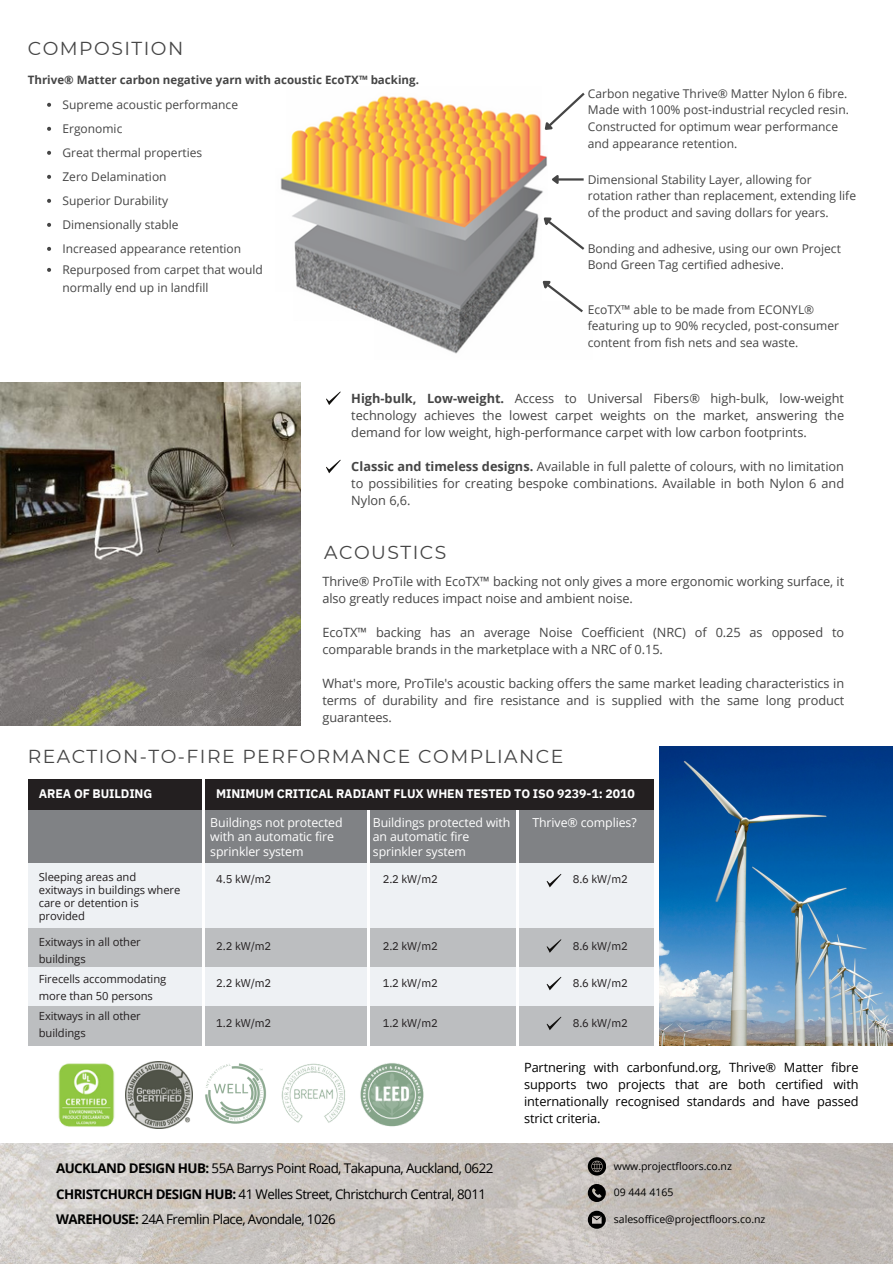
<style>
.page{position:relative;width:893px;height:1264px;background:#fff}
.page>*{position:absolute;margin:0;border:0;box-sizing:border-box;transform-origin:0 0}
.t1{font:18.75px "Montserrat";letter-spacing:.08em;color:#454545}
.t2{font:13.35px "Open Sans";letter-spacing:-.04em;color:#000}
.t3{font:12.75px/17px "Open Sans";letter-spacing:-.005em;color:#454545;text-align:justify}
.t4{font:12.75px/17px "Open Sans";letter-spacing:-.01em;color:#000;text-align:justify}
.t5{font:12.3px/14.4px "Open Sans";letter-spacing:-.01em;color:#fff}
.t6{font:700 12.3px "IBM Plex Sans";letter-spacing:-.01em;color:#fff}
.t7{font:12px/16.6px "Open Sans";color:#454545}
.t8{font:700 11.55px "Open Sans";color:#454545}
.t9{font:11.25px/13px "Open Sans";letter-spacing:-.005em;color:#231f20}
.t10{font:11.25px "IBM Plex Sans";letter-spacing:-.01em;color:#231f20}
.t11{font:10.5px "Open Sans";color:#000}
.s1{font-weight:700}
</style>
<div class="page">
<img style="left:0;top:1143px;width:892px;height:120px">
<div style="left:29px;top:862px;width:624px;height:67px;background:#eef1f4"></div>
<div style="left:29px;top:928px;width:624px;height:67px;background:#bcbec0"></div>
<div style="left:29px;top:967px;width:624px;height:40px;background:#eef1f4"></div>
<div style="left:29px;top:1006px;width:624px;height:39px;background:#bcbec0"></div>
<div style="left:29px;top:779px;width:624px;height:32px;background:#231f20"></div>
<div style="left:29px;top:810px;width:624px;height:52px;background:#808285"></div>
<hr style="left:202px;top:779px;width:2px;height:266px;background:#fff">
<hr style="left:367px;top:810px;width:3px;height:235px;background:#fff">
<hr style="left:516px;top:810px;width:3px;height:235px;background:#fff">
<svg style="left:546px;top:874px;width:15px;height:13px"></svg>
<svg style="left:546px;top:939px;width:15px;height:13px"></svg>
<svg style="left:546px;top:977px;width:15px;height:13px"></svg>
<svg style="left:546px;top:1016px;width:15px;height:14px"></svg>
<svg style="left:587px;top:1183px;width:18px;height:18px"></svg>
<svg style="left:587px;top:1210px;width:18px;height:18px"></svg>
<svg style="left:587px;top:1157px;width:18px;height:18px"></svg>
<img style="left:280px;top:95px;width:267px;height:259px">
<div style="left:168px;top:292px;width:124px;height:124px;background:#fff"></div>
<div style="left:249px;top:321px;width:124px;height:124px;background:#fff"></div>
<div style="left:162px;top:86px;width:124px;height:82px;background:#fff"></div>
<div style="left:542px;top:204px;width:109px;height:97px;background:#fff"></div>
<div style="left:542px;top:73px;width:164px;height:71px;background:#fff"></div>
<hr style="left:558px;top:178px;width:25px;height:3px;background:#454545">
<svg style="left:552px;top:175px;width:8px;height:9px"></svg>
<svg style="left:538px;top:210px;width:47px;height:42px"></svg>
<svg style="left:537px;top:273px;width:46px;height:41px"></svg>
<svg style="left:538px;top:92px;width:47px;height:44px"></svg>
<img style="left:58px;top:1063px;width:57px;height:64px">
<img style="left:281px;top:1063px;width:64px;height:60px">
<img style="left:126px;top:1061px;width:66px;height:66px">
<img style="left:205px;top:1063px;width:61px;height:61px">
<img style="left:360px;top:1063px;width:64px;height:64px">
<img style="left:0;top:382px;width:300px;height:343px">
<svg style="left:326px;top:391px;width:14px;height:14px"></svg>
<svg style="left:326px;top:460px;width:14px;height:13px"></svg>
<img style="left:660px;top:746px;width:232px;height:299px">
<svg style="left:47px;top:103px;width:4px;height:4px"></svg>
<svg style="left:47px;top:127px;width:4px;height:4px"></svg>
<svg style="left:47px;top:151px;width:4px;height:4px"></svg>
<svg style="left:47px;top:175px;width:4px;height:4px"></svg>
<svg style="left:47px;top:199px;width:4px;height:4px"></svg>
<svg style="left:47px;top:223px;width:4px;height:4px"></svg>
<svg style="left:47px;top:247px;width:4px;height:4px"></svg>
<svg style="left:47px;top:268px;width:4px;height:4px"></svg>
<p class="t1" style="left:28px;top:36px;width:157px">COMPOSITION</p>
<p class="t8" style="left:28px;top:72px;width:393px">Thrive® Matter carbon negative yarn with acoustic EcoTX™ backing.</p>
<p class="t7" style="left:62px;top:96px;width:177px">Supreme acoustic performance</p>
<p class="t7" style="left:62px;top:120px;width:61px">Ergonomic</p>
<p class="t7" style="left:62px;top:144px;width:141px">Great thermal properties</p>
<p class="t7" style="left:62px;top:168px;width:106px">Zero Delamination</p>
<p class="t7" style="left:62px;top:192px;width:107px">Superior Durability</p>
<p class="t7" style="left:62px;top:216px;width:117px">Dimensionally stable</p>
<p class="t7" style="left:62px;top:240px;width:180px">Increased appearance retention</p>
<p class="t7" style="left:62px;top:260px;width:202px;line-height:18px">Repurposed from carpet that would normally end up in landfill</p>
<p class="t7" style="left:587px;top:85px;width:262px">Carbon negative Thrive® Matter Nylon 6 fibre.<br>Made with 100% post-industrial recycled resin.<br>Constructed for optimum wear performance and appearance retention.</p>
<p class="t7" style="left:587px;top:170px;width:270px">Dimensional Stability Layer, allowing for rotation rather than replacement, extending life of the product and saving dollars for years.</p>
<p class="t7" style="left:587px;top:240px;width:255px">Bonding and adhesive, using our own Project<br>Bond Green Tag certified adhesive.</p>
<p class="t7" style="left:587px;top:300px;width:253px">EcoTX™ able to be made from ECONYL® featuring up to 90% recycled, post-consumer content from fish nets and sea waste.</p>
<p class="t3" style="left:351px;top:389px;width:494px"><span class="s1">High-bulk, Low-weight.</span> Access to Universal Fibers® high-bulk, low-weight technology achieves the lowest carpet weights on the market, answering the demand for low weight, high-performance carpet with low carbon footprints.</p>
<p class="t3" style="left:351px;top:457px;width:494px"><span class="s1">Classic and timeless designs.</span> Available in full palette of colours, with no limitation to possibilities for creating bespoke combinations. Available in both Nylon 6 and Nylon 6,6.</p>
<p class="t1" style="left:324px;top:540px;width:124px">ACOUSTICS</p>
<p class="t3" style="left:322px;top:572px;width:523px">Thrive® ProTile with EcoTX™ backing not only gives a more ergonomic working surface, it also greatly reduces impact noise and ambient noise.</p>
<p class="t3" style="left:322px;top:623px;width:523px">EcoTX™ backing has an average Noise Coefficient (NRC) of 0.25 as opposed to comparable brands in the marketplace with a NRC of 0.15.</p>
<p class="t3" style="left:322px;top:674px;width:523px">What's more, ProTile's acoustic backing offers the same market leading characteristics in terms of durability and fire resistance and is supplied with the same long product guarantees.</p>
<p class="t1" style="left:28px;top:744px;width:537px">REACTION-TO-FIRE PERFORMANCE COMPLIANCE</p>
<p class="t6" style="left:39px;top:785px;width:115px">AREA OF BUILDING</p>
<p class="t6" style="left:216px;top:785px;width:420px">MINIMUM CRITICAL RADIANT FLUX WHEN TESTED TO ISO 9239-1: 2010</p>
<p class="t9" style="left:39px;top:869px;width:99px">Sleeping areas and</p>
<p class="t9" style="left:39px;top:882px;width:143px">exitways in buildings where care or detention is</p>
<p class="t9" style="left:39px;top:908px;width:48px">provided</p>
<p class="t9" style="left:39px;top:934px;width:103px">Exitways in all other</p>
<p class="t9" style="left:39px;top:951px;width:48px">buildings</p>
<p class="t9" style="left:39px;top:972px;width:129px">Firecells accommodating</p>
<p class="t9" style="left:39px;top:988px;width:116px">more than 50 persons</p>
<p class="t9" style="left:39px;top:1009px;width:103px">Exitways in all other</p>
<p class="t9" style="left:39px;top:1025px;width:48px">buildings</p>
<p class="t5" style="left:210px;top:815px;width:134px">Buildings not protected with an automatic fire sprinkler system</p>
<p class="t5" style="left:373px;top:815px;width:139px">Buildings protected with an automatic fire sprinkler system</p>
<p class="t5" style="left:532px;top:815px;width:106px">Thrive® complies?</p>
<p class="t10" style="left:216px;top:871px;width:57px">4.5 kW/m2</p>
<p class="t10" style="left:382px;top:871px;width:57px">2.2 kW/m2</p>
<p class="t10" style="left:572px;top:871px;width:57px">8.6 kW/m2</p>
<p class="t10" style="left:216px;top:938px;width:57px">2.2 kW/m2</p>
<p class="t10" style="left:382px;top:938px;width:57px">2.2 kW/m2</p>
<p class="t10" style="left:216px;top:975px;width:57px">2.2 kW/m2</p>
<p class="t10" style="left:382px;top:975px;width:57px">1.2 kW/m2</p>
<p class="t10" style="left:216px;top:1015px;width:57px">1.2 kW/m2</p>
<p class="t10" style="left:382px;top:1015px;width:57px">1.2 kW/m2</p>
<p class="t10" style="left:572px;top:938px;width:57px">8.6 kW/m2</p>
<p class="t10" style="left:572px;top:975px;width:57px">8.6 kW/m2</p>
<p class="t10" style="left:572px;top:1015px;width:57px">8.6 kW/m2</p>
<p class="t4" style="left:524px;top:1058px;width:336px">Partnering with carbonfund.org, Thrive® Matter fibre supports two projects that are both certified with internationally recognised standards and have passed strict criteria.</p>
<p class="t2" style="left:56px;top:1158px;width:438px"><span class="s1">AUCKLAND DESIGN HUB:</span> 55A Barrys Point Road, Takapuna, Auckland, 0622</p>
<p class="t2" style="left:56px;top:1184px;width:431px"><span class="s1">CHRISTCHURCH DESIGN HUB:</span> 41 Welles Street, Christchurch Central, 8011</p>
<p class="t2" style="left:56px;top:1209px;width:281px"><span class="s1">WAREHOUSE:</span> 24A Fremlin Place, Avondale, 1026</p>
<p class="t11" style="left:614px;top:1158px;width:119px">www.projectfloors.co.nz</p>
<p class="t11" style="left:614px;top:1185px;width:61px">09 444 4165</p>
<p class="t11" style="left:614px;top:1211px;width:153px">salesoffice@projectfloors.co.nz</p>
</div>
